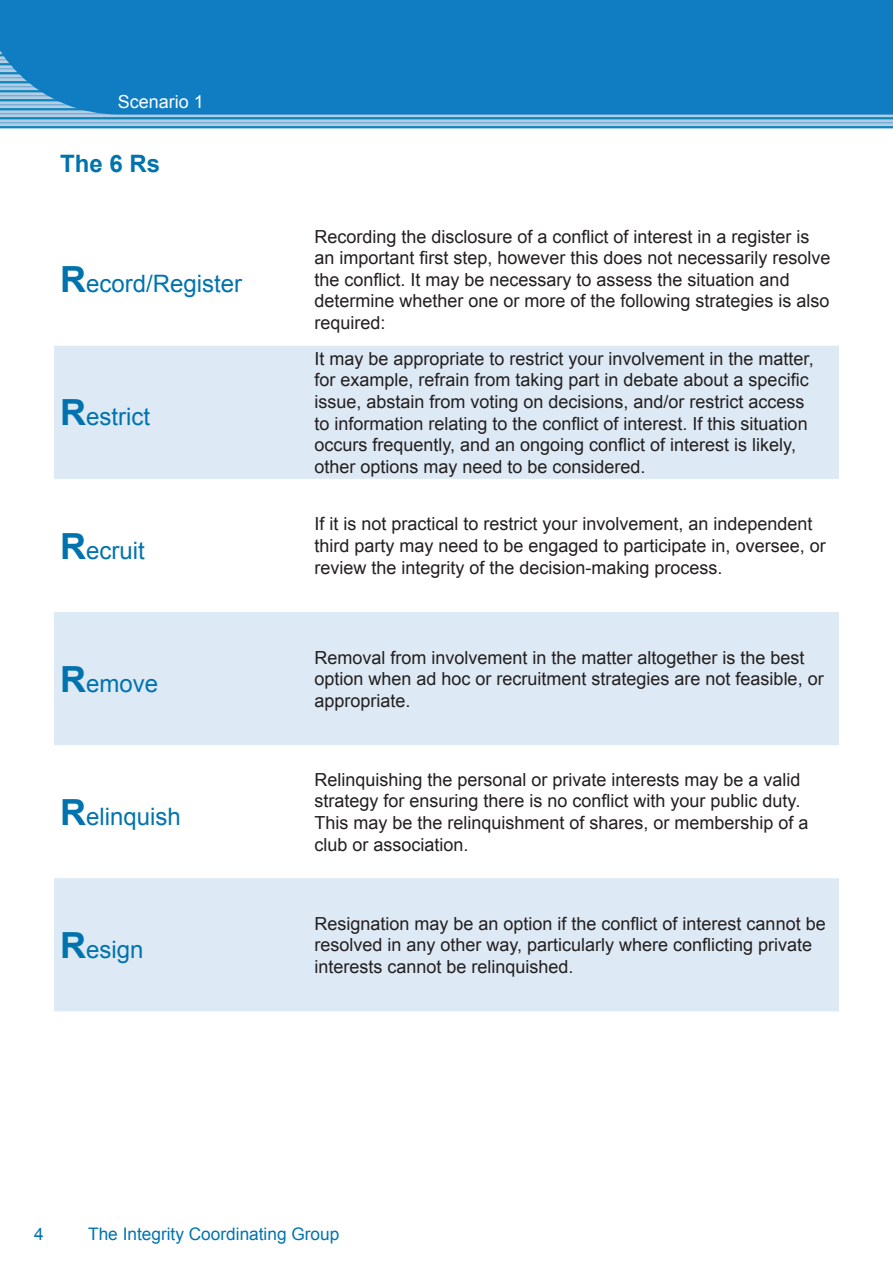
<style>
.page{position:relative;width:893px;height:1263px;background:#fff}
.page>*{position:absolute;margin:0;border:0;box-sizing:border-box;transform-origin:0 0}
.Heading{font:24px "Arial";color:#0073ae}
.Heading-2{font:700 24px "Arial";color:#0073ae}
.Plain_Text{font:18px/21.6px "Arial";color:#231f20}
.t1{font:18px "Arial";color:#fff}
.t2{font:17.25px "Arial";color:#0073ae}
.s1{font-weight:700;font-size:36px}
</style>
<div class="page">
<div style="left:0;top:0;width:893px;height:127px;background:linear-gradient(to right,#b1cde6,#b1cde6)"></div>
<hr style="left:0;top:117px;width:893px;height:2px;background:#0c85bb">
<hr style="left:0;top:126px;width:893px;height:2px;background:#0c85bb">
<hr style="left:0;top:122px;width:893px;height:1px;background:#6da7d1">
<div style="left:0;top:0;width:893px;height:115px;background:#107cc2"></div>
<svg style="left:54px;top:346px;width:785px;height:665px;fill:#dde9f4"></svg>
<p class="t1" style="left:118px;top:90px;width:88px">Scenario 1</p>
<p class="Heading-2" style="left:60px;top:148px;width:102px">The 6 Rs</p>
<p class="Heading" style="left:60px;top:268px;width:184px"><span class="s1">R</span>ecord/Register</p>
<p class="Heading" style="left:60px;top:401px;width:92px"><span class="s1">R</span>estrict</p>
<p class="Heading" style="left:60px;top:534px;width:86px"><span class="s1">R</span>ecruit</p>
<p class="Heading" style="left:60px;top:667px;width:100px"><span class="s1">R</span>emove</p>
<p class="Heading" style="left:60px;top:801px;width:122px"><span class="s1">R</span>elinquish</p>
<p class="Heading" style="left:60px;top:934px;width:85px"><span class="s1">R</span>esign</p>
<p class="Plain_Text" style="left:314px;top:226px;width:518px">Recording the disclosure of a conflict of interest in a register is an important first step, however this does not necessarily resolve the conflict. It may be necessary to assess the situation and determine whether one or more of the following strategies is also required:</p>
<p class="Plain_Text" style="left:314px;top:348px;width:501px">It may be appropriate to restrict your involvement in the matter, for example, refrain from taking part in debate about a specific issue, abstain from voting on decisions, and/or restrict access to information relating to the conflict of interest. If this situation occurs frequently, and an ongoing conflict of interest is likely, other options may need to be considered.</p>
<p class="Plain_Text" style="left:314px;top:513px;width:513px">If it is not practical to restrict your involvement, an independent third party may need to be engaged to participate in, oversee, or review the integrity of the decision-making process.</p>
<p class="Plain_Text" style="left:314px;top:646px;width:511px">Removal from involvement in the matter altogether is the best option when ad hoc or recruitment strategies are not feasible, or appropriate.</p>
<p class="Plain_Text" style="left:314px;top:769px;width:496px">Relinquishing the personal or private interests may be a valid strategy for ensuring there is no conflict with your public duty.<br>This may be the relinquishment of shares, or membership of a club or association.</p>
<p class="Plain_Text" style="left:314px;top:913px;width:513px">Resignation may be an option if the conflict of interest cannot be resolved in any other way, particularly where conflicting private interests cannot be relinquished.</p>
<p class="t2" style="left:34px;top:1222px;width:11px">4</p>
<p class="t2" style="left:88px;top:1222px;width:253px">The Integrity Coordinating Group</p>
</div>
